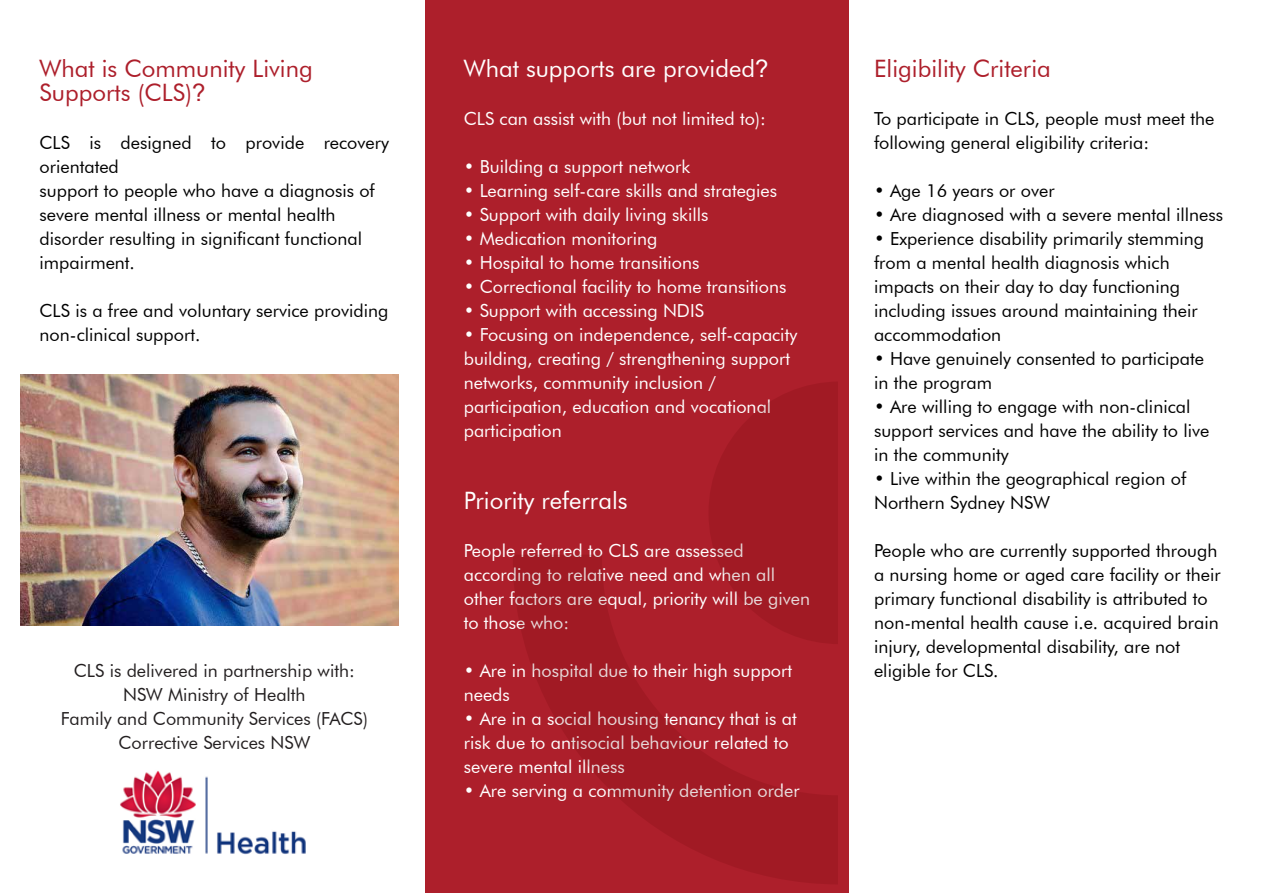
<style>
.page{position:relative;width:1263px;height:893px;background:#fff}
.page>*{position:absolute;margin:0;border:0;box-sizing:border-box;transform-origin:0 0}
.t1{font:24px/24px "Futura BT";color:#ad1f2b}
.t2{font:24px "Futura BT";color:#fff}
.t3{font:18px/24px "Futura BT";color:#000}
.t4{font:18px/24px "Futura BT";color:#fff}
.t5{font:18px/24px "Futura BT";color:#231f20;text-align:center}
.s1{font-family:"Arial"}
</style>
<div class="page">
<div style="left:425px;top:0;width:423px;height:893px;background:#ad1f2b"></div>
<img style="left:120px;top:771px;width:186px;height:84px">
<img style="left:20px;top:375px;width:379px;height:251px">
<svg style="left:709px;top:382px;width:129px;height:173px"></svg>
<svg style="left:513px;top:555px;width:325px;height:329px"></svg>
<h1 class="t1" style="left:40px;top:56px;width:275px">What is Community Living<br>Supports (CLS)<span class="s1">?</span></h1>
<p class="t3" style="left:40px;top:130px;width:351px">CLS is designed to provide recovery orientated<br>support to people who have a diagnosis of severe mental illness or mental health disorder resulting in significant functional impairment.</p>
<p class="t3" style="left:40px;top:298px;width:350px">CLS is a free and voluntary service providing non-clinical support.</p>
<p class="t5" style="left:61px;top:658px;width:309px">CLS is delivered in partnership with:<br>NSW Ministry of Health<br>Family and Community Services (FACS)<br>Corrective Services NSW</p>
<h1 class="t2" style="left:464px;top:54px;width:306px">What supports are provided<span class="s1">?</span></h1>
<p class="t4" style="left:464px;top:106px;width:304px">CLS can assist with (but not limited to):</p>
<p class="t4" style="left:464px;top:154px;width:228px">• Building a support network</p>
<p class="t4" style="left:464px;top:178px;width:315px">• Learning self-care skills and strategies</p>
<p class="t4" style="left:464px;top:202px;width:246px">• Support with daily living skills</p>
<p class="t4" style="left:464px;top:226px;width:195px">• Medication monitoring</p>
<p class="t4" style="left:464px;top:250px;width:237px">• Hospital to home transitions</p>
<p class="t4" style="left:464px;top:274px;width:324px">• Correctional facility to home transitions</p>
<p class="t4" style="left:464px;top:298px;width:242px">• Support with accessing NDIS</p>
<p class="t4" style="left:464px;top:322px;width:335px">• Focusing on independence, self-capacity building, creating / strengthening support networks, community inclusion / participation, education and vocational participation</p>
<h1 class="t2" style="left:464px;top:486px;width:165px">Priority referrals</h1>
<p class="t4" style="left:464px;top:538px;width:348px">People referred to CLS are assessed according to relative need and when all other factors are equal, priority will be given to those who:</p>
<p class="t4" style="left:464px;top:658px;width:330px">• Are in hospital due to their high support needs</p>
<p class="t4" style="left:464px;top:706px;width:334px">• Are in a social housing tenancy that is at risk due to antisocial behaviour related to severe mental illness</p>
<p class="t4" style="left:464px;top:778px;width:338px">• Are serving a community detention order</p>
<h1 class="t1" style="left:874px;top:56px;width:178px">Eligibility Criteria</h1>
<p class="t3" style="left:874px;top:106px;width:342px">To participate in CLS, people must meet the following general eligibility criteria:</p>
<p class="t3" style="left:874px;top:178px;width:182px">• Age 16 years or over</p>
<p class="t3" style="left:874px;top:202px;width:350px">• Are diagnosed with a severe mental illness</p>
<p class="t3" style="left:874px;top:226px;width:331px">• Experience disability primarily stemming from a mental health diagnosis which impacts on their day to day functioning including issues around maintaining their accommodation</p>
<p class="t3" style="left:874px;top:346px;width:331px">• Have genuinely consented to participate in the program</p>
<p class="t3" style="left:874px;top:394px;width:337px">• Are willing to engage with non-clinical support services and have the ability to live in the community</p>
<p class="t3" style="left:874px;top:466px;width:314px">• Live within the geographical region of<br>Northern Sydney NSW</p>
<p class="t3" style="left:874px;top:538px;width:348px">People who are currently supported through a nursing home or aged care facility or their primary functional disability is attributed to non-mental health cause i.e. acquired brain injury, developmental disability, are not eligible for CLS.</p>
</div>
